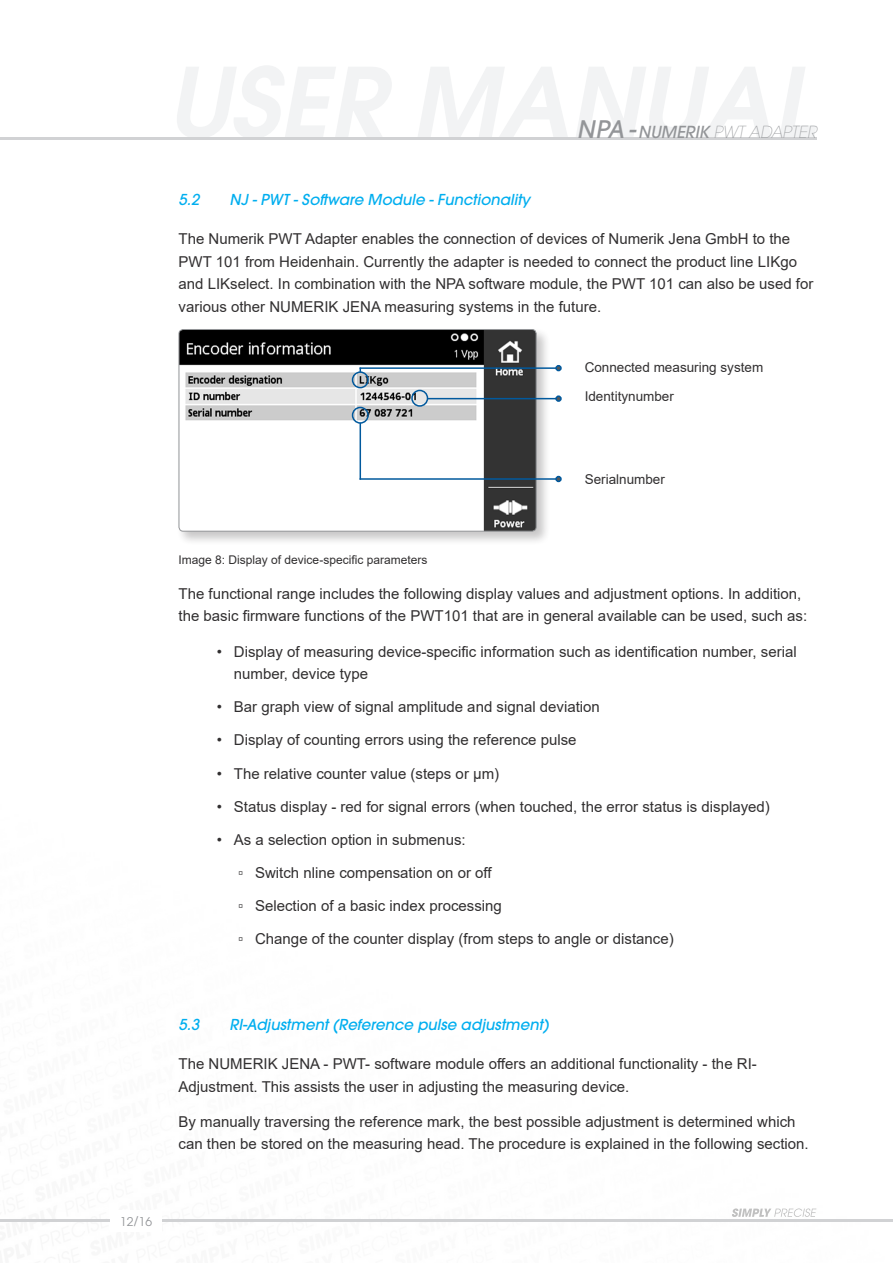
<style>
.page{position:relative;width:893px;height:1263px;background:#fff}
.page>*{position:absolute;margin:0;border:0;box-sizing:border-box;transform-origin:0 0}
.t1{font:italic 200 16.5px "ITC Avant Garde Std";color:#939598}
.t2{font:15px/22.5px "Arial";color:#312f30}
.t3{font:italic 500 15px "ITC Avant Garde Std";color:#00aeef}
.t4{font:13.5px "Arial";color:#312f30}
.t5{font:12px "Arial";color:#312f30}
.t6{font:12px "ITC Avant Garde Std";color:#939598}
.s1{font-weight:500;font-size:24px}
.s2{font-weight:500}
</style>
<div class="page">
<hr style="left:0;top:1219px;width:893px;height:3px;background:#d1d2d4">
<div style="left:111px;top:1210px;width:51px;height:22px;background:#fff"></div>
<svg style="left:732px;top:1208px;width:84px;height:9px"></svg>
<svg style="left:177px;top:66px;width:215px;height:72px"></svg>
<svg style="left:417px;top:67px;width:151px;height:71px"></svg>
<svg style="left:576px;top:67px;width:196px;height:71px"></svg>
<svg style="left:779px;top:67px;width:37px;height:71px"></svg>
<hr style="left:0;top:138px;width:816px;height:2px;background:#d1d2d4">
<div style="left:176px;top:327px;width:375px;height:219px;background:#231f20;opacity:.25"></div>
<img style="left:179px;top:329px;width:357px;height:202px">
<div style="left:179px;top:329px;width:357px;height:202px;border:1px solid #939598;border-radius:4px"></div>
<div style="left:352px;top:371px;width:17px;height:17px;border:2px solid #01599d;border-radius:50%"></div>
<hr style="left:360px;top:367px;width:198px;height:2px;background:#01599d">
<div style="left:555px;top:365px;width:7px;height:6px;border:2px solid #01599d;border-radius:50%"></div>
<div style="left:411px;top:390px;width:17px;height:17px;border:2px solid #01599d;border-radius:50%"></div>
<hr style="left:428px;top:398px;width:131px;height:1px;background:#01599d">
<div style="left:555px;top:395px;width:7px;height:7px;border:2px solid #01599d;border-radius:50%"></div>
<div style="left:352px;top:407px;width:17px;height:17px;border:2px solid #01599d;border-radius:50%"></div>
<hr style="left:360px;top:423px;width:1px;height:57px;background:#01599d">
<hr style="left:360px;top:478px;width:198px;height:2px;background:#01599d">
<div style="left:555px;top:476px;width:7px;height:6px;border:2px solid #01599d;border-radius:50%"></div>
<p class="t1" style="left:577px;top:122px;width:241px"><span class="s1">NPA -</span> <span class="s2">NUMERIK</span> PWT ADAPTER</p>
<p class="t3" style="left:179px;top:190px;width:22px">5.2</p>
<p class="t3" style="left:230px;top:190px;width:302px">NJ - PWT - Software Module - Functionality</p>
<p class="t2" style="left:179px;top:228px;width:636px">The Numerik PWT Adapter enables the connection of devices of Numerik Jena GmbH to the PWT 101 from Heidenhain. Currently the adapter is needed to connect the product line LIKgo and LIKselect. In combination with the NPA software module, the PWT 101 can also be used for various other NUMERIK JENA measuring systems in the future.</p>
<p class="t4" style="left:585px;top:358px;width:180px">Connected measuring system</p>
<p class="t4" style="left:585px;top:387px;width:91px">Identitynumber</p>
<p class="t4" style="left:585px;top:470px;width:82px">Serialnumber</p>
<p class="t5" style="left:179px;top:551px;width:250px">Image 8: Display of device-specific parameters</p>
<p class="t2" style="left:179px;top:582px;width:630px">The functional range includes the following display values and adjustment options. In addition, the basic firmware functions of the PWT101 that are in general available can be used, such as:</p>
<p class="t2" style="left:234px;top:640px;width:564px;text-indent:-17px">• Display of measuring device-specific information such as identification number, serial number, device type</p>
<p class="t2" style="left:217px;top:696px;width:385px">• Bar graph view of signal amplitude and signal deviation</p>
<p class="t2" style="left:217px;top:729px;width:361px">• Display of counting errors using the reference pulse</p>
<p class="t2" style="left:217px;top:762px;width:284px">• The relative counter value (steps or μm)</p>
<p class="t2" style="left:217px;top:795px;width:555px">• Status display - red for signal errors (when touched, the error status is displayed)</p>
<p class="t2" style="left:217px;top:828px;width:250px">• As a selection option in submenus:</p>
<p class="t2" style="left:238px;top:861px;width:255px">▫ Switch nline compensation on or off</p>
<p class="t2" style="left:238px;top:894px;width:265px">▫ Selection of a basic index processing</p>
<p class="t2" style="left:238px;top:928px;width:437px">▫ Change of the counter display (from steps to angle or distance)</p>
<p class="t6" style="left:120px;top:1214px;width:33px">12/16</p>
<p class="t3" style="left:179px;top:1015px;width:22px">5.3</p>
<p class="t3" style="left:230px;top:1015px;width:321px">RI-Adjustment (Reference pulse adjustment)</p>
<p class="t2" style="left:179px;top:1052px;width:580px">The NUMERIK JENA - PWT- software module offers an additional functionality - the RI-<br>Adjustment. This assists the user in adjusting the measuring device.</p>
<p class="t2" style="left:179px;top:1110px;width:632px">By manually traversing the reference mark, the best possible adjustment is determined which can then be stored on the measuring head. The procedure is explained in the following section.</p>
</div>
